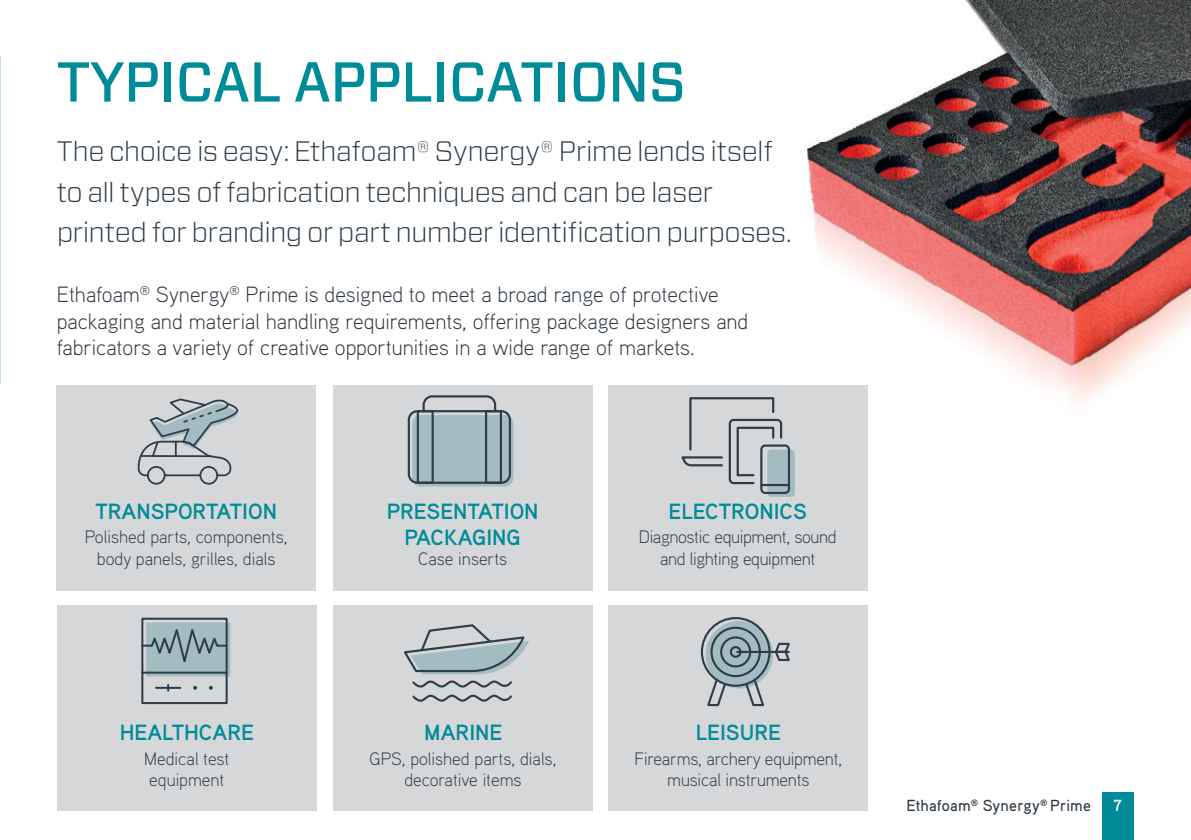
<style>
.page{position:relative;width:1191px;height:840px;background:#fff}
.page>*{position:absolute;margin:0;border:0;box-sizing:border-box;transform-origin:0 0}
.t1{font:500 56px "Forza";color:#008b98}
.t2{font:300 28px/40px "Forza";letter-spacing:-.025em;color:#2e3d48}
.t3{font:300 22px/26.4px "Aaux Pro OT";color:#2c3741}
.t4{font:700 22px/26px "Aaux Pro OT";color:#008b98;text-align:center}
.t5{font:300 18px/21.6px "Aaux Pro OT";color:#2e3d48;text-align:center}
.t6{font:300 18px/21.6px "Aaux Pro OT";letter-spacing:-.02em;color:#2e3d48;text-align:center}
.t7{font:500 16px "Aaux Pro OT";letter-spacing:.01em;color:#2c3741}
.t8{font:700 16px "Aaux Pro OT";color:#fff}
</style>
<div class="page">
<img style="left:806px;top:0;width:385px;height:357px">
<img style="left:867px;top:357px;width:276px;height:72px">
<div style="left:57px;top:384px;width:259px;height:206px;background:#d6d7d9"></div>
<div style="left:333px;top:384px;width:259px;height:206px;background:#d6d7d9"></div>
<div style="left:608px;top:384px;width:259px;height:206px;background:#d6d7d9"></div>
<svg style="left:137px;top:398px;width:101px;height:87px"></svg>
<div style="left:57px;top:604px;width:259px;height:206px;background:#d6d7d9"></div>
<div style="left:334px;top:604px;width:259px;height:206px;background:#d6d7d9"></div>
<div style="left:609px;top:604px;width:259px;height:206px;background:#d6d7d9"></div>
<div style="left:146px;top:622px;width:84px;height:54px;background:#a3bcc2"></div>
<svg style="left:144px;top:622px;width:85px;height:41px"></svg>
<div style="left:141px;top:617px;width:87px;height:56px;border:2px solid #2e3d48"></div>
<hr style="left:156px;top:686px;width:24px;height:2px;background:#2e3d48">
<svg style="left:193px;top:686px;width:4px;height:3px"></svg>
<svg style="left:209px;top:686px;width:4px;height:3px"></svg>
<div style="left:141px;top:671px;width:87px;height:32px;border:2px solid #2e3d48"></div>
<div style="left:408px;top:410px;width:103px;height:73px;border:2px solid #2e3d48;border-radius:9px"></div>
<svg style="left:412px;top:395px;width:101px;height:91px"></svg>
<svg style="left:404px;top:624px;width:125px;height:78px"></svg>
<svg style="left:705px;top:620px;width:68px;height:68px;background:#92a9b0"></svg>
<div style="left:701px;top:616px;width:69px;height:70px;border:2px solid #2e3d48;border-radius:50%"></div>
<div style="left:710px;top:626px;width:51px;height:50px;border:2px solid #2e3d48;border-radius:50%"></div>
<div style="left:720px;top:636px;width:31px;height:31px;border:2px solid #2e3d48;border-radius:50%"></div>
<div style="left:730px;top:645px;width:11px;height:12px;border:2px solid #2e3d48;border-radius:50%"></div>
<hr style="left:737px;top:650px;width:51px;height:2px;background:#2e3d48">
<svg style="left:772px;top:642px;width:18px;height:20px"></svg>
<svg style="left:707px;top:676px;width:20px;height:30px"></svg>
<svg style="left:743px;top:676px;width:23px;height:30px"></svg>
<svg style="left:681px;top:397px;width:114px;height:99px"></svg>
<div style="left:1102px;top:791px;width:31px;height:48px;background:#008b98"></div>
<h1 class="t1" style="left:57px;top:45px;width:630px">TYPICAL APPLICATIONS</h1>
<p class="t2" style="left:57px;top:131px;width:736px">The choice is easy: Ethafoam® Synergy® Prime lends itself to all types of fabrication techniques and can be laser printed for branding or part number identification purposes.</p>
<p class="t3" style="left:57px;top:280px;width:693px">Ethafoam<sup>®</sup> Synergy<sup>®</sup> Prime is designed to meet a broad range of protective packaging and material handling requirements, offering package designers and fabricators a variety of creative opportunities in a wide range of markets.</p>
<p class="t4" style="left:95px;top:497px;width:183px">TRANSPORTATION</p>
<p class="t4" style="left:387px;top:497px;width:153px">PRESENTATION<br>PACKAGING</p>
<p class="t4" style="left:668px;top:497px;width:140px">ELECTRONICS</p>
<p class="t5" style="left:85px;top:525px;width:204px">Polished parts, components, body panels, grilles, dials</p>
<p class="t6" style="left:639px;top:525px;width:199px">Diagnostic equipment, sound and lighting equipment</p>
<p class="t5" style="left:418px;top:547px;width:91px">Case inserts</p>
<p class="t4" style="left:120px;top:717px;width:136px">HEALTHCARE</p>
<p class="t4" style="left:424px;top:717px;width:80px">MARINE</p>
<p class="t4" style="left:696px;top:717px;width:87px">LEISURE</p>
<p class="t5" style="left:369px;top:746px;width:188px">GPS, polished parts, dials, decorative items</p>
<p class="t5" style="left:634px;top:746px;width:209px">Firearms, archery equipment, musical instruments</p>
<p class="t5" style="left:144px;top:746px;width:87px;text-align:left">Medical test equipment</p>
<p class="t7" style="left:906px;top:794px;width:186px">Ethafoam<sup>®</sup> Synergy<sup>®</sup> Prime</p>
<p class="t8" style="left:1114px;top:794px;width:10px">7</p>
</div>
